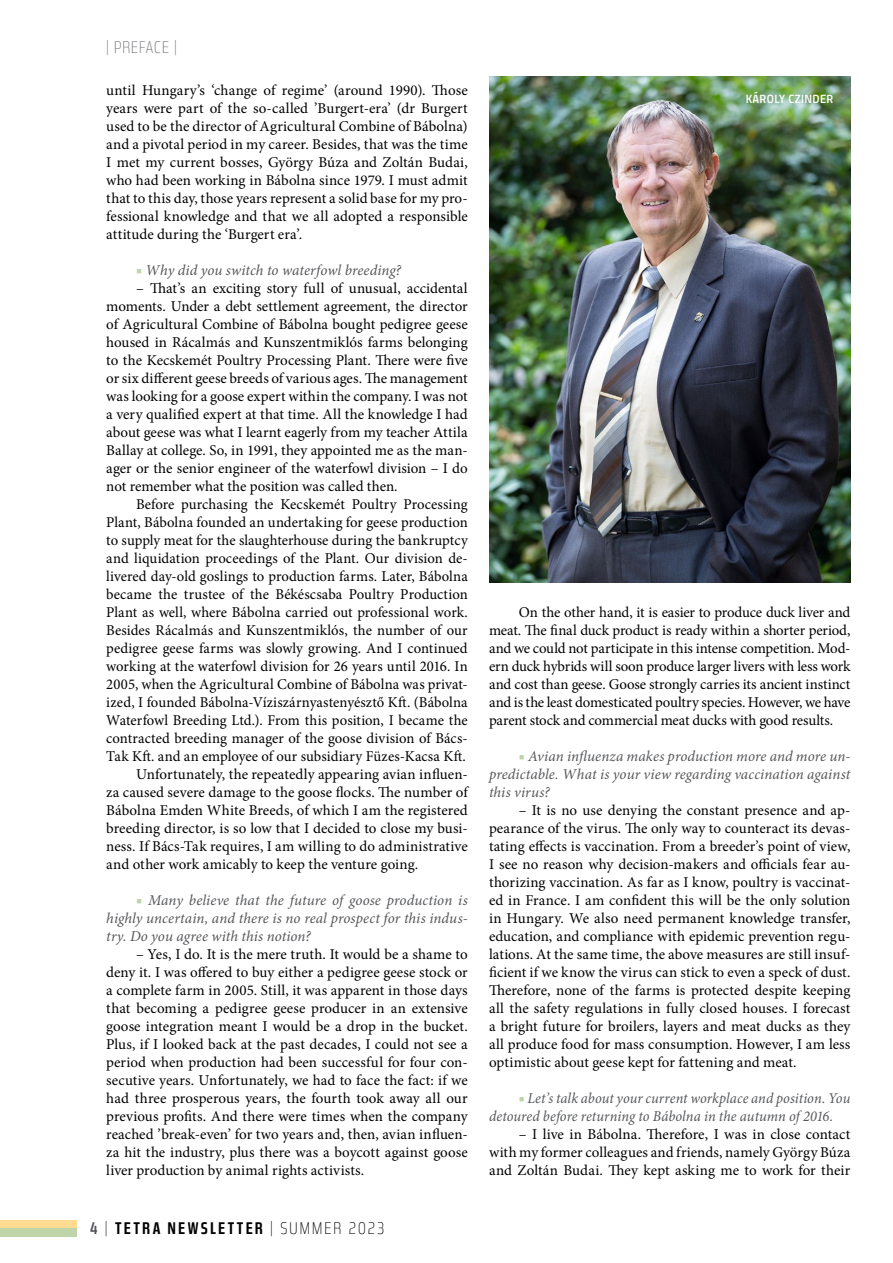
<style>
.page{position:relative;width:893px;height:1263px;background:#fff}
.page>*{position:absolute;margin:0;border:0;box-sizing:border-box;transform-origin:0 0}
.t1{font:16.5px "Great Escape W00 Nr";letter-spacing:.135em;color:#000}
.t2{font:16.5px "Great Escape W00 Nr X Light";letter-spacing:.05em;color:#6d6e71}
.t3{font:15px/18px "Minion Pro";letter-spacing:.005em;color:#000;text-align:justify}
.t4{font:italic 15px/18px "Minion Pro";letter-spacing:.005em;color:#55575a;text-align:justify}
.t5{font:italic 15px/18px "Minion Pro";letter-spacing:.005em;color:#55575a;scale:.96 1}
.t6{font:12px "Titillium Semibold Upright";letter-spacing:.035em;color:#fff}
.s1{color:#bfd4a9}
.s2{color:#55575a}
.s3{font-family:"Great Escape W00 Nr X Light"}
</style>
<div class="page">
<div style="left:0;top:1220px;width:77px;height:8px;background:#ffdc91"></div>
<div style="left:0;top:1228px;width:77px;height:9px;background:#bfd4a9"></div>
<img style="left:489px;top:77px;width:361px;height:506px">
<p class="t2" style="left:106px;top:37px;width:72px">| PREFACE |</p>
<p class="t3" style="left:106px;top:81px;width:363px">until Hungary’s ‘change of regime’ (around 1990). Those years were part of the so-called ’Burgert-era’ (dr Burgert used to be the director of Agricultural Combine of Bábolna) and a pivotal period in my career. Besides, that was the time I met my current bosses, György Búza and Zoltán Budai, who had been working in Bábolna since 1979. I must admit that to this day, those years represent a solid base for my pro&shy;fessional knowledge and that we all adopted a responsible attitude during the ‘Burgert era’.</p>
<p class="t4" style="left:136px;top:261px;width:266px"><span class="s1">■</span> Why did you switch to waterfowl breeding?</p>
<p class="t3" style="left:106px;top:279px;width:363px;text-indent:30px">– That’s an exciting story full of unusual, accidental moments. Under a debt settlement agreement, the director of Agricultural Combine of Bábolna bought pedigree geese housed in Rácalmás and Kunszentmiklós farms belonging to the Kecskemét Poultry Processing Plant. There were five or six different geese breeds of various ages. The management was looking for a goose expert within the company. I was not a very qualified expert at that time. All the knowledge I had about geese was what I learnt eagerly from my teacher Attila Ballay at college. So, in 1991, they appointed me as the man&shy;ager or the senior engineer of the waterfowl division – I do not remember what the position was called then.</p>
<p class="t3" style="left:136px;top:495px;width:333px">Before purchasing the Kecskemét Poultry Processing</p>
<p class="t3" style="left:106px;top:513px;width:363px">Plant, Bábolna founded an undertaking for geese production</p>
<p class="t3" style="left:106px;top:531px;width:363px">to supply meat for the slaughterhouse during the bankruptcy</p>
<p class="t3" style="left:106px;top:549px;width:363px">and liquidation proceedings of the Plant. Our division de-</p>
<p class="t3" style="left:106px;top:567px;width:363px">livered day-old goslings to production farms. Later, Bábolna</p>
<p class="t3" style="left:106px;top:585px;width:363px">became the trustee of the Békéscsaba Poultry Production</p>
<p class="t3" style="left:106px;top:603px;width:363px">Plant as well, where Bábolna carried out professional work.</p>
<p class="t3" style="left:106px;top:621px;width:363px">Besides Rácalmás and Kunszentmiklós, the number of our</p>
<p class="t3" style="left:106px;top:639px;width:363px">pedigree geese farms was slowly growing. And I continued</p>
<p class="t3" style="left:106px;top:657px;width:363px">working at the waterfowl division for 26 years until 2016. In</p>
<p class="t3" style="left:106px;top:675px;width:363px">2005, when the Agricultural Combine of Bábolna was privat-</p>
<p class="t3" style="left:106px;top:693px;width:363px">ized, I founded Bábolna-Víziszárnyastenyésztő Kft. (Bábolna</p>
<p class="t3" style="left:106px;top:711px;width:363px">Waterfowl Breeding Ltd.). From this position, I became the</p>
<p class="t3" style="left:106px;top:729px;width:363px">contracted breeding manager of the goose division of Bács-</p>
<p class="t3" style="left:106px;top:747px;width:361px">Tak Kft. and an employee of our subsidiary Füzes-Kacsa Kft.</p>
<p class="t3" style="left:136px;top:765px;width:333px">Unfortunately, the repeatedly appearing avian influen-</p>
<p class="t3" style="left:106px;top:783px;width:363px">za caused severe damage to the goose flocks. The number of</p>
<p class="t3" style="left:106px;top:801px;width:363px">Bábolna Emden White Breeds, of which I am the registered</p>
<p class="t3" style="left:106px;top:819px;width:363px">breeding director, is so low that I decided to close my busi-</p>
<p class="t3" style="left:106px;top:837px;width:363px">ness. If Bács-Tak requires, I am willing to do administrative</p>
<p class="t3" style="left:106px;top:855px;width:313px">and other work amicably to keep the venture going.</p>
<p class="t4" style="left:106px;top:891px;width:363px;text-indent:30px"><span class="s1">■</span> Many believe that the future of goose production is highly uncertain, and there is no real prospect for this indus&shy;try. Do you agree with this notion?</p>
<p class="t3" style="left:106px;top:945px;width:363px;text-indent:30px">– Yes, I do. It is the mere truth. It would be a shame to deny it. I was offered to buy either a pedigree geese stock or a complete farm in 2005. Still, it was apparent in those days that becoming a pedigree geese producer in an extensive goose integration meant I would be a drop in the bucket.<br>Plus, if I looked back at the past decades, I could not see a period when production had been successful for four con&shy;secutive years. Unfortunately, we had to face the fact: if we had three prosperous years, the fourth took away all our previous profits. And there were times when the company reached ’break-even’ for two years and, then, avian influen&shy;za hit the industry, plus there was a boycott against goose liver production by animal rights activists.</p>
<p class="t1" style="left:90px;top:1218px;width:296px"><span class="s2">4</span> <span class="s3">|</span> TETRA NEWSLETTER <span class="s3">| SUMMER 2023</span></p>
<p class="t6" style="left:746px;top:89px;width:89px">KÁROLY CZINDER</p>
<p class="t3" style="left:489px;top:603px;width:363px;text-indent:30px">On the other hand, it is easier to produce duck liver and meat. The final duck product is ready within a shorter period, and we could not participate in this intense competition. Mod&shy;ern duck hybrids will soon produce larger livers with less work and cost than geese. Goose strongly carries its ancient instinct and is the least domesticated poultry species. However, we have parent stock and commercial meat ducks with good results.</p>
<p class="t4" style="left:489px;top:747px;width:363px;text-indent:30px"><span class="s1">■</span> Avian influenza makes production more and more un&shy;predictable. What is your view regarding vaccination against this virus?</p>
<p class="t3" style="left:489px;top:801px;width:363px;text-indent:30px">– It is no use denying the constant presence and ap&shy;pearance of the virus. The only way to counteract its devas&shy;tating effects is vaccination. From a breeder’s point of view, I see no reason why decision-makers and officials fear au&shy;thorizing vaccination. As far as I know, poultry is vaccinat&shy;ed in France. I am confident this will be the only solution in Hungary. We also need permanent knowledge transfer, education, and compliance with epidemic prevention regu&shy;lations. At the same time, the above measures are still insuf&shy;ficient if we know the virus can stick to even a speck of dust.<br>Therefore, none of the farms is protected despite keeping all the safety regulations in fully closed houses. I forecast a bright future for broilers, layers and meat ducks as they all produce food for mass consumption. However, I am less optimistic about geese kept for fattening and meat.</p>
<p class="t5" style="left:489px;top:1089px;width:378px;text-indent:30px"><span class="s1">■</span> Let’s talk about your current workplace and position. You detoured before returning to Bábolna in the autumn of 2016.</p>
<p class="t3" style="left:489px;top:1125px;width:363px;text-indent:30px">– I live in Bábolna. Therefore, I was in close contact with my former colleagues and friends, namely György Búza and Zoltán Budai. They kept asking me to work for their</p>
</div>
